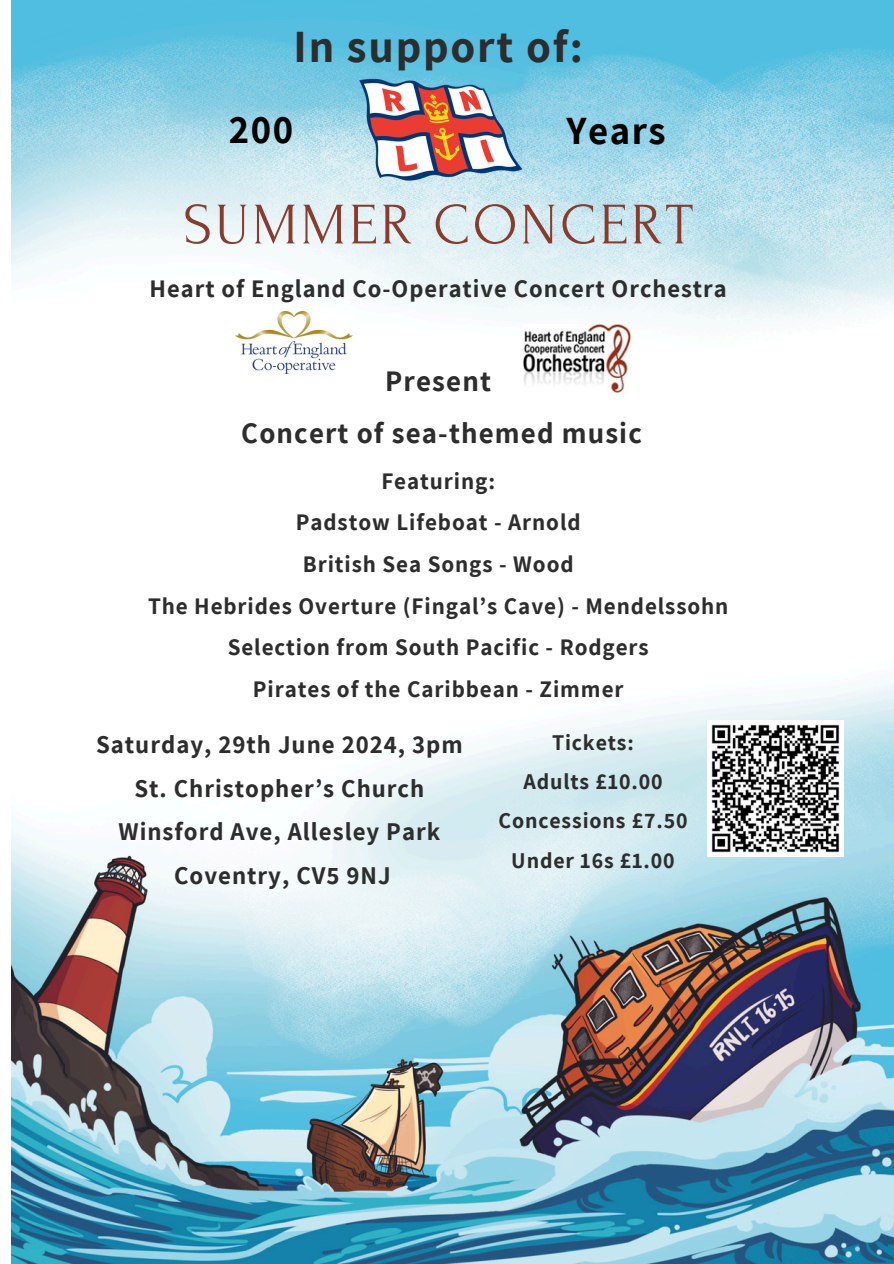
<style>
.page{position:relative;width:894px;height:1264px;background:#fff}
.page>*{position:absolute;margin:0;border:0;box-sizing:border-box;transform-origin:0 0}
.t1{font:58.65px "Forum";letter-spacing:.05em;color:#893c2d}
.t2{font:700 45px "Assistant";letter-spacing:.04em;color:#2d2d2d}
.t3{font:700 39px "Assistant";letter-spacing:.04em;color:#000}
.t4{font:700 29.1px/51.8px "Assistant";letter-spacing:.04em;color:#2d2d2d;text-align:center}
.t5{font:700 24.9px/43.8px "Assistant";letter-spacing:.04em;color:#2d2d2d;text-align:center}
.t6{font:700 24.6px "Assistant";letter-spacing:.04em;color:#2d2d2d}
.t7{font:700 23.1px/41.7px "Assistant";letter-spacing:.04em;color:#2d2d2d;text-align:center}
.t8{font:700 21.9px "Assistant";letter-spacing:.04em;color:#2d2d2d}
</style>
<div class="page">
<img style="left:11px;top:0;width:882px;height:1262px">
<img style="left:353px;top:77px;width:170px;height:106px">
<img style="left:707px;top:720px;width:136px;height:136px">
<img style="left:235px;top:312px;width:117px;height:62px">
<img style="left:523px;top:324px;width:107px;height:68px">
<p class="t2" style="left:293px;top:16px;width:290px">In support of:</p>
<p class="t3" style="left:229px;top:104px;width:66px">200</p>
<p class="t3" style="left:566px;top:104px;width:101px">Years</p>
<h4 class="t1" style="left:183px;top:193px;width:511px">SUMMER CONCERT</h4>
<h2 class="t6" style="left:150px;top:272px;width:578px">Heart of England Co-Operative Concert Orchestra</h2>
<h3 class="t4" style="left:241px;top:354px;width:402px">Present<br>Concert of sea-themed music</h3>
<h3 class="t7" style="left:148px;top:459px;width:581px">Featuring:<br>Padstow Lifeboat - Arnold<br>British Sea Songs - Wood<br>The Hebrides Overture (Fingal’s Cave) - Mendelssohn<br>Selection from South Pacific - Rodgers<br>Pirates of the Caribbean - Zimmer</h3>
<p class="t5" style="left:96px;top:721px;width:368px">Saturday, 29th June 2024, 3pm<br>St. Christopher’s Church<br>Winsford Ave, Allesley Park<br>Coventry, CV5 9NJ</p>
<h4 class="t8" style="left:552px;top:727px;width:83px">Tickets:</h4>
<p class="t8" style="left:523px;top:766px;width:141px">Adults £10.00</p>
<p class="t8" style="left:498px;top:806px;width:190px">Concessions £7.50</p>
<p class="t8" style="left:511px;top:845px;width:165px">Under 16s £1.00</p>
</div>
